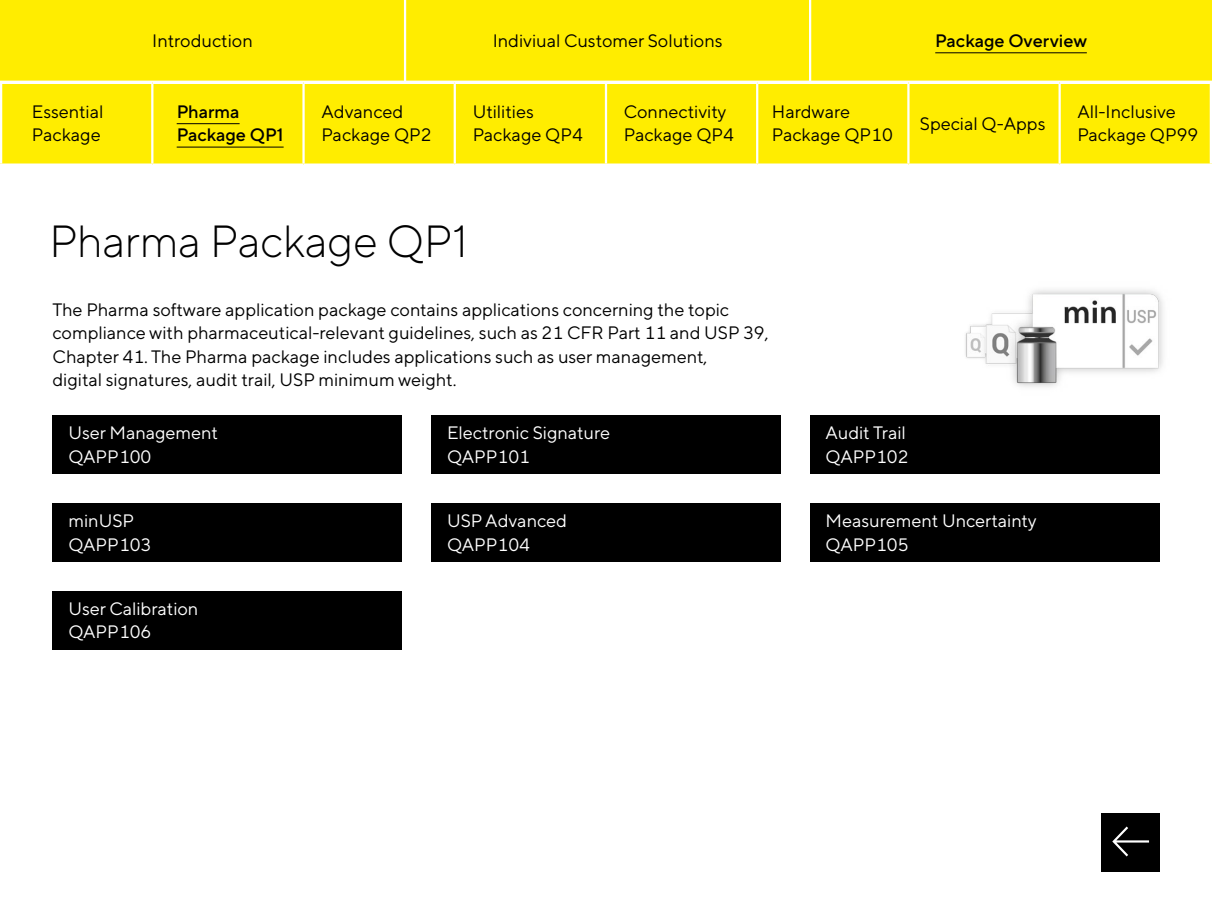
<style>
.page{position:relative;width:1212px;height:909px;background:#fff}
.page>*{position:absolute;margin:0;border:0;box-sizing:border-box;transform-origin:0 0}
.t1{font:300 45px "TT Norms Pro";letter-spacing:-.01em;color:#000}
.t2{font:18px/23.4px "TT Norms Pro";color:#000}
.t3{font:18px/23.4px "TT Norms Pro";color:#fff}
.t4{font:500 18px/23.4px "TT Norms Pro";color:#000}
</style>
<div class="page">
<div style="left:0;top:0;width:405px;height:82px;background:#ffed00"></div>
<div style="left:405px;top:0;width:405px;height:82px;background:#ffed00"></div>
<div style="left:810px;top:0;width:402px;height:82px;background:#ffed00"></div>
<hr style="left:0;top:81px;width:1212px;height:2px;background:#fff">
<hr style="left:404px;top:0;width:2px;height:83px;background:#fff">
<hr style="left:809px;top:0;width:2px;height:83px;background:#fff">
<div style="left:0;top:82px;width:1212px;height:82px;background:#ffed00"></div>
<hr style="left:0;top:82px;width:152px;height:2px;background:#fff">
<hr style="left:0;top:84px;width:2px;height:79px;background:#fff">
<hr style="left:152px;top:82px;width:152px;height:2px;background:#fff">
<hr style="left:151px;top:84px;width:2px;height:79px;background:#fff">
<hr style="left:304px;top:82px;width:151px;height:2px;background:#fff">
<hr style="left:302px;top:84px;width:3px;height:79px;background:#fff">
<hr style="left:455px;top:82px;width:151px;height:2px;background:#fff">
<hr style="left:454px;top:84px;width:2px;height:79px;background:#fff">
<hr style="left:606px;top:82px;width:151px;height:2px;background:#fff">
<hr style="left:605px;top:84px;width:2px;height:79px;background:#fff">
<hr style="left:757px;top:82px;width:151px;height:2px;background:#fff">
<hr style="left:756px;top:84px;width:2px;height:79px;background:#fff">
<hr style="left:908px;top:82px;width:151px;height:2px;background:#fff">
<hr style="left:907px;top:84px;width:2px;height:79px;background:#fff">
<hr style="left:1059px;top:82px;width:153px;height:2px;background:#fff">
<hr style="left:1058px;top:84px;width:3px;height:79px;background:#fff">
<hr style="left:1210px;top:84px;width:2px;height:79px;background:#fff">
<hr style="left:0;top:163px;width:152px;height:3px;background:#fff">
<hr style="left:152px;top:163px;width:152px;height:3px;background:#fff">
<hr style="left:304px;top:163px;width:151px;height:3px;background:#fff">
<hr style="left:455px;top:163px;width:151px;height:3px;background:#fff">
<hr style="left:606px;top:163px;width:151px;height:3px;background:#fff">
<hr style="left:757px;top:163px;width:151px;height:3px;background:#fff">
<hr style="left:908px;top:163px;width:151px;height:3px;background:#fff">
<hr style="left:1059px;top:163px;width:153px;height:3px;background:#fff">
<hr style="left:177px;top:123px;width:63px;height:1px;background:#000">
<hr style="left:177px;top:147px;width:107px;height:1px;background:#000">
<img style="left:965px;top:290px;width:198px;height:97px">
<hr style="left:935px;top:52px;width:152px;height:1px;background:#000">
<div style="left:52px;top:416px;width:350px;height:58px;background:#000"></div>
<div style="left:431px;top:416px;width:350px;height:58px;background:#000"></div>
<div style="left:810px;top:416px;width:349px;height:58px;background:#000"></div>
<div style="left:52px;top:503px;width:350px;height:59px;background:#000"></div>
<div style="left:431px;top:503px;width:350px;height:59px;background:#000"></div>
<div style="left:810px;top:503px;width:349px;height:59px;background:#000"></div>
<div style="left:52px;top:591px;width:350px;height:59px;background:#000"></div>
<div style="left:1101px;top:813px;width:58px;height:58px;background:#000"></div>
<svg style="left:1112px;top:826px;width:37px;height:30px"></svg>
<p class="t2" style="left:152px;top:28px;width:102px">Introduction</p>
<p class="t2" style="left:493px;top:28px;width:231px">Indiviual Customer Solutions</p>
<p class="t4" style="left:935px;top:28px;width:153px">Package Overview</p>
<p class="t2" style="left:32px;top:99px;width:73px">Essential<br>Package</p>
<p class="t4" style="left:177px;top:99px;width:108px">Pharma<br>Package QP1</p>
<p class="t2" style="left:321px;top:99px;width:112px">Advanced<br>Package QP2</p>
<p class="t2" style="left:473px;top:99px;width:112px">Utilities<br>Package QP4</p>
<p class="t2" style="left:624px;top:99px;width:112px">Connectivity<br>Package QP4</p>
<p class="t2" style="left:920px;top:111px;width:127px">Special Q-Apps</p>
<p class="t2" style="left:1077px;top:99px;width:122px">All-Inclusive<br>Package QP99</p>
<p class="t2" style="left:772px;top:99px;width:122px">Hardware<br>Package QP10</p>
<h1 class="t1" style="left:49px;top:209px;width:420px">Pharma Package QP1</h1>
<p class="t2" style="left:52px;top:297px;width:718px">The Pharma software application package contains applications concerning the topic compliance with pharmaceutical-relevant guidelines, such as 21 CFR Part 11 and USP 39, Chapter 41. The Pharma package includes applications such as user management,<br>digital signatures, audit trail, USP minimum weight.</p>
<p class="t3" style="left:68px;top:420px;width:151px">User Management<br>QAPP100</p>
<p class="t3" style="left:447px;top:420px;width:165px">Electronic Signature<br>QAPP101</p>
<p class="t3" style="left:825px;top:420px;width:84px">Audit Trail<br>QAPP102</p>
<p class="t3" style="left:68px;top:508px;width:84px">minUSP<br>QAPP103</p>
<p class="t3" style="left:447px;top:508px;width:122px">USP Advanced<br>QAPP104</p>
<p class="t3" style="left:825px;top:508px;width:213px">Measurement Uncertainty<br>QAPP105</p>
<p class="t3" style="left:68px;top:596px;width:131px">User Calibration<br>QAPP106</p>
</div>
